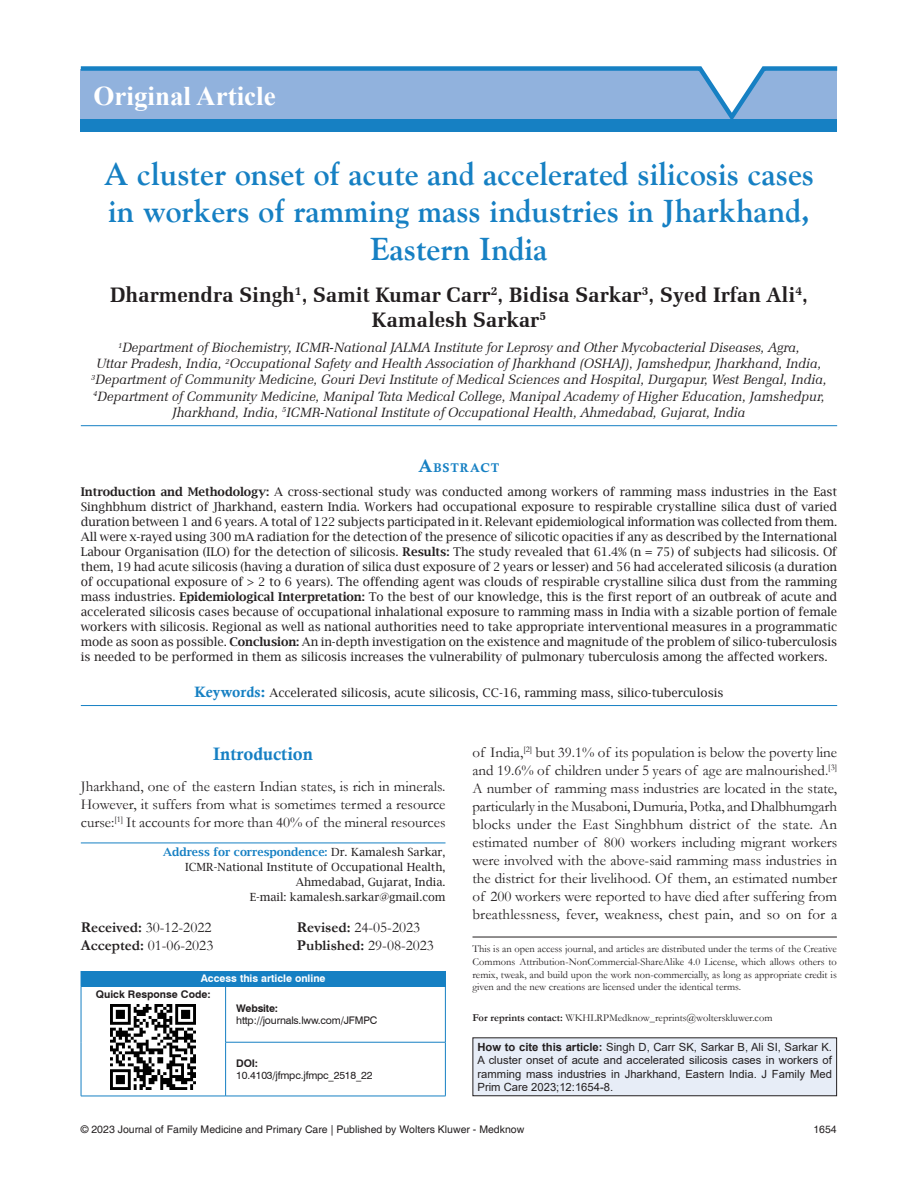
<style>
.page{position:relative;width:918px;height:1188px;background:#fff}
.page>*{position:absolute;margin:0;border:0;box-sizing:border-box;transform-origin:0 0}
.AT{font:700 31.5px/37.5px "Goudy";color:#1680c3;text-align:center}
.AH{font:700 27px "Times New Roman";color:#fff}
.AU{font:700 21px/25.2px "Zapf Elliptical 711 BT";color:#231f20;text-align:center}
.t1{font:18px "Calis MT Bol";color:#1680c3}
.TX{font:15px/18px "Garamond";color:#231f20;text-align:justify}
.TX-2{font:700 15px "Garamond";color:#231f20}
.AFF{font:italic 13.5px/16.2px "Zapf Elliptical 711 BT";color:#231f20;text-align:center}
.ABSH{font:12.6px "Calis MT Bol";letter-spacing:.07em;color:#1680c3}
.ABS{font:12px/15px "Lucida Bright";letter-spacing:-.005em;color:#231f20;text-align:justify}
.KWD{font:12px "Lucida Bright";color:#231f20}
.HTC{font:11.25px/13.5px "Arial";letter-spacing:.005em;color:#231f20;text-align:justify}
.ADD{font:11.25px/15px "Lucida Bright";color:#231f20;text-align:right}
.Reprint{font:10.5px/12.6px "Garamond";color:#231f20;text-align:justify}
.RF{font:10.5px "Helvetica";color:#231f20}
.WEB{font:10.5px/12.6px "Swiss 721 BT";letter-spacing:-.015em;color:#231f20}
.AAO{font:700 10.5px "Swiss 721 BT";color:#fff}
.QRC{font:700 10.5px "Swiss 721 BT";color:#231f20}
.s1{font-size:18px}
.s2{font-weight:600}
.s3{font-family:"Calis MT Bol";font-size:15px;color:#1680c3}
.s4{font-weight:600;color:#1680c3}
.s5{font-weight:700}
.s6{font-weight:400}
</style>
<div class="page">
<svg style="left:80px;top:66px;width:758px;height:59px;background:#8ab0db"></svg>
<div style="left:81px;top:119px;width:756px;height:13px;background:#1680c3"></div>
<hr style="left:81px;top:425px;width:756px;height:1px;background:#1680c3">
<hr style="left:81px;top:705px;width:756px;height:1px;background:#1680c3">
<div style="left:81px;top:971px;width:364px;height:15px;background:#1680c3"></div>
<svg style="left:445px;top:971px;width:1px;height:15px"></svg>
<hr style="left:81px;top:1096px;width:145px;height:1px;background:#1680c3">
<hr style="left:226px;top:1096px;width:220px;height:1px;background:#1680c3">
<hr style="left:81px;top:986px;width:145px;height:1px;background:#1680c3">
<hr style="left:81px;top:986px;width:1px;height:56px;background:#1680c3">
<hr style="left:81px;top:1042px;width:1px;height:54px;background:#1680c3">
<hr style="left:226px;top:986px;width:220px;height:1px;background:#1680c3">
<hr style="left:225px;top:986px;width:1px;height:56px;background:#1680c3">
<hr style="left:445px;top:986px;width:1px;height:56px;background:#1680c3">
<hr style="left:225px;top:1042px;width:221px;height:1px;background:#1680c3">
<hr style="left:225px;top:1042px;width:1px;height:54px;background:#1680c3">
<hr style="left:445px;top:1042px;width:1px;height:54px;background:#1680c3">
<img style="left:111px;top:1004px;width:85px;height:85px">
<hr style="left:81px;top:843px;width:365px;height:1px;background:#1680c3">
<div style="left:473px;top:1038px;width:364px;height:58px;background:#e7edf7"></div>
<div style="left:472px;top:1037px;width:365px;height:59px;border:1px solid #231f20"></div>
<hr style="left:472px;top:937px;width:365px;height:1px;background:#231f20">
<p class="AH" style="left:94px;top:77px;width:184px">Original Article</p>
<p class="AT" style="left:104px;top:155px;width:712px">A cluster onset of acute and accelerated silicosis cases in workers of ramming mass industries in Jharkhand,<br>Eastern India</p>
<p class="AU" style="left:110px;top:282px;width:699px">Dharmendra Singh<sup>1</sup>, Samit Kumar Carr<sup>2</sup>, Bidisa Sarkar<sup>3</sup>, Syed Irfan Ali<sup>4</sup>,<br>Kamalesh Sarkar<sup>5</sup></p>
<p class="AFF" style="left:91px;top:339px;width:737px"><sup>1</sup>Department of Biochemistry, ICMR-National JALMA Institute for Leprosy and Other Mycobacterial Diseases, Agra,<br>Uttar Pradesh, India, <sup>2</sup>Occupational Safety and Health Association of Jharkhand (OSHAJ), Jamshedpur, Jharkhand, India, <sup>3</sup>Department of Community Medicine, Gouri Devi Institute of Medical Sciences and Hospital, Durgapur, West Bengal, India, <sup>4</sup>Department of Community Medicine, Manipal Tata Medical College, Manipal Academy of Higher Education, Jamshedpur, Jharkhand, India, <sup>5</sup>ICMR‑National Institute of Occupational Health, Ahmedabad, Gujarat, India</p>
<p class="ABSH" style="left:419px;top:461px;width:82px"><span class="s1">A</span>BSTRACT</p>
<p class="ABS" style="left:81px;top:484px;width:758px"><span class="s2">Introduction and Methodology:</span> A cross‑sectional study was conducted among workers of ramming mass industries in the East Singhbhum district of Jharkhand, eastern India. Workers had occupational exposure to respirable crystalline silica dust of varied duration between 1 and 6 years. A total of 122 subjects participated in it. Relevant epidemiological information was collected from them.<br>All were x‑rayed using 300 mA radiation for the detection of the presence of silicotic opacities if any as described by the International Labour Organisation (ILO) for the detection of silicosis. <span class="s2">Results:</span> The study revealed that 61.4% (n = 75) of subjects had silicosis. Of them, 19 had acute silicosis (having a duration of silica dust exposure of 2 years or lesser) and 56 had accelerated silicosis (a duration of occupational exposure of &gt; 2 to 6 years). The offending agent was clouds of respirable crystalline silica dust from the ramming mass industries. <span class="s2">Epidemiological Interpretation:</span> To the best of our knowledge, this is the first report of an outbreak of acute and accelerated silicosis cases because of occupational inhalational exposure to ramming mass in India with a sizable portion of female workers with silicosis. Regional as well as national authorities need to take appropriate interventional measures in a programmatic mode as soon as possible. <span class="s2">Conclusion:</span> An in‑depth investigation on the existence and magnitude of the problem of silico‑tuberculosis is needed to be performed in them as silicosis increases the vulnerability of pulmonary tuberculosis among the affected workers.</p>
<p class="KWD" style="left:194px;top:686px;width:531px"><span class="s3">Keywords:</span> Accelerated silicosis, acute silicosis, CC‑16, ramming mass, silico‑tuberculosis</p>
<h1 class="t1" style="left:213px;top:744px;width:101px">Introduction</h1>
<p class="TX" style="left:81px;top:777px;width:366px">Jharkhand, one of the eastern Indian states, is rich in minerals.<br>However, it suffers from what is sometimes termed a resource curse:<sup>[1]</sup> It accounts for more than 40% of the mineral resources</p>
<p class="ADD" style="left:163px;top:845px;width:284px"><span class="s4">Address for correspondence:</span> Dr. Kamalesh Sarkar, ICMR‑National Institute of Occupational Health, Ahmedabad, Gujarat, India.<br>E‑mail: kamalesh.sarkar@gmail.com</p>
<p class="TX" style="left:81px;top:918px;width:132px"><span class="s5">Received:</span> 30‑12‑2022</p>
<p class="TX" style="left:297px;top:918px;width:125px"><span class="s5">Revised:</span> 24‑05‑2023</p>
<p class="TX" style="left:81px;top:936px;width:134px"><span class="s5">Accepted:</span> 01‑06‑2023</p>
<p class="TX-2" style="left:297px;top:935px;width:139px">Published: <span class="s6">29-08-2023</span></p>
<p class="AAO" style="left:201px;top:971px;width:126px">Access this article online</p>
<p class="QRC" style="left:96px;top:987px;width:116px">Quick Response Code:</p>
<p class="WEB" style="left:236px;top:1001px;width:143px"><span class="s5">Website: </span>http://journals.lww.com/JFMPC</p>
<p class="WEB" style="left:236px;top:1056px;width:138px"><span class="s5">DOI:<br></span>10.4103/jfmpc.jfmpc_2518_22</p>
<p class="TX" style="left:472px;top:743px;width:366px">of India,<sup>[2]</sup> but 39.1% of its population is below the poverty line and 19.6% of children under 5 years of age are malnourished.<sup>[3] </sup>A number of ramming mass industries are located in the state, particularly in the Musaboni, Dumuria, Potka, and Dhalbhumgarh blocks under the East Singhbhum district of the state. An estimated number of 800 workers including migrant workers were involved with the above‑said ramming mass industries in the district for their livelihood. Of them, an estimated number of 200 workers were reported to have died after suffering from breathlessness, fever, weakness, chest pain, and so on for a</p>
<p class="Reprint" style="left:472px;top:943px;width:366px">This is an open access journal, and articles are distributed under the terms of the Creative Commons Attribution‑NonCommercial‑ShareAlike 4.0 License, which allows others to remix, tweak, and build upon the work non‑commercially, as long as appropriate credit is given and the new creations are licensed under the identical terms.</p>
<p class="Reprint" style="left:472px;top:1011px;width:301px"><span class="s5">For reprints contact:</span> WKHLRPMedknow_reprints@wolterskluwer.com</p>
<p class="HTC" style="left:478px;top:1040px;width:356px"><span class="s5">How to cite this article:</span> Singh D, Carr SK, Sarkar B, Ali SI, Sarkar K.<br>A cluster onset of acute and accelerated silicosis cases in workers of ramming mass industries in Jharkhand, Eastern India. J Family Med Prim Care 2023;12:1654-8.</p>
<p class="RF" style="left:81px;top:1124px;width:445px">© 2023 Journal of Family Medicine and Primary Care | Published by Wolters Kluwer ‑ Medknow</p>
<p class="RF" style="left:813px;top:1124px;width:25px">1654</p>
</div>
